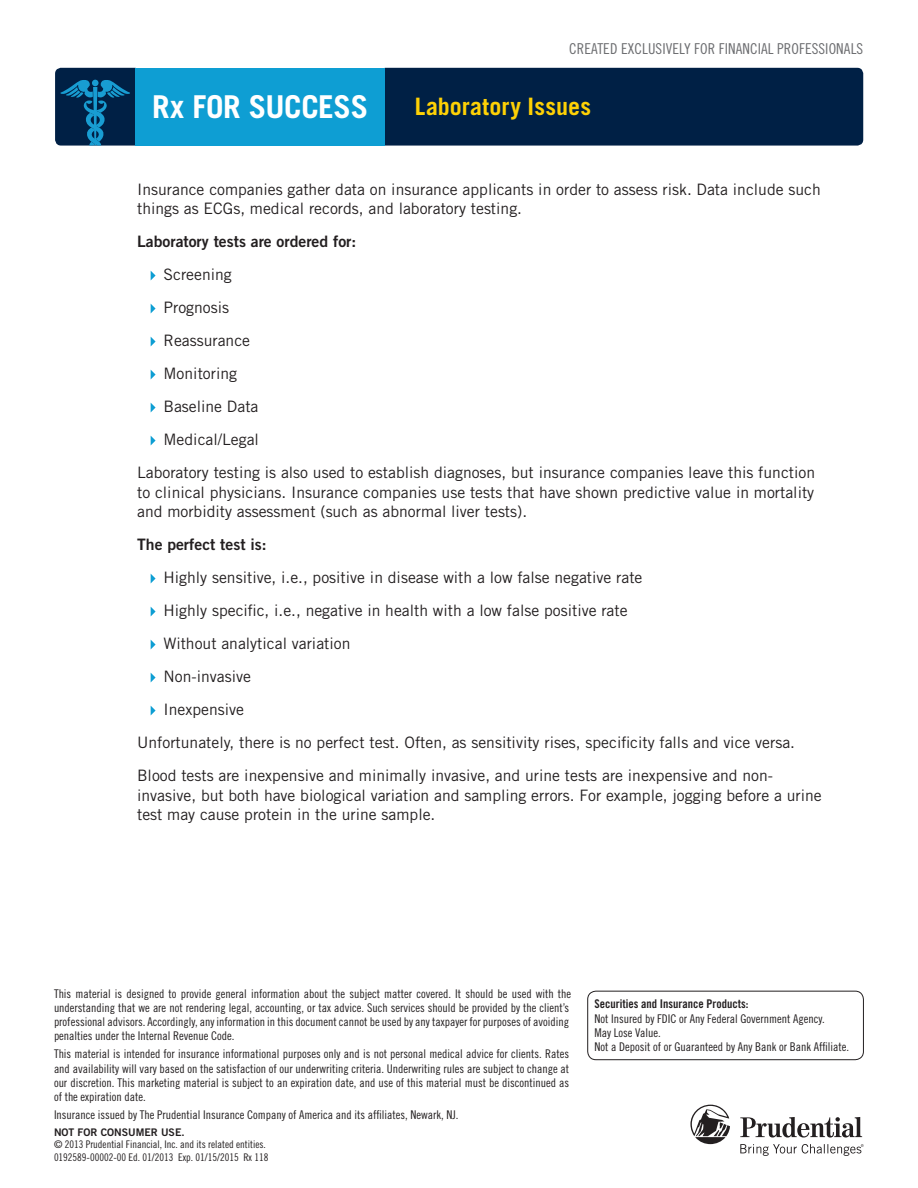
<style>
.page{position:relative;width:918px;height:1188px;background:#fff}
.page>*{position:absolute;margin:0;border:0;box-sizing:border-box;transform-origin:0 0}
.t1{font:700 31.5px "Trade Gothic LT Std";letter-spacing:-.01em;color:#fff}
.t2{font:700 24px "Trade Gothic LT Std";letter-spacing:.005em;color:#fed105}
.t3{font:15.75px/19.5px "Trade Gothic LT Std";color:#231f20}
.t4{font:15.75px "Trade Gothic LT Std Bd 2";color:#231f20}
.t5{font:15px "Trade Gothic LT Std Cn 18";letter-spacing:.005em;color:#6c6d70}
.t6{font:12px/14.2px "Trade Gothic LT Std Cn 18";color:#231f20}
.t7{font:12px "Trade Gothic LT Std Bd Cn 20";color:#231f20}
.t8{font:10.5px/12.6px "Trade Gothic LT Std Cn 18";color:#231f20}
.t9{font:10.5px "Trade Gothic LT Std Bd 2";color:#231f20}
</style>
<div class="page">
<svg style="left:151px;top:271px;width:5px;height:9px"></svg>
<svg style="left:151px;top:304px;width:5px;height:9px"></svg>
<svg style="left:151px;top:337px;width:5px;height:9px"></svg>
<svg style="left:151px;top:370px;width:5px;height:9px"></svg>
<svg style="left:151px;top:403px;width:5px;height:9px"></svg>
<svg style="left:151px;top:436px;width:5px;height:9px"></svg>
<svg style="left:151px;top:574px;width:5px;height:9px"></svg>
<svg style="left:151px;top:607px;width:5px;height:9px"></svg>
<svg style="left:151px;top:640px;width:5px;height:9px"></svg>
<svg style="left:151px;top:673px;width:5px;height:9px"></svg>
<svg style="left:151px;top:706px;width:5px;height:9px"></svg>
<svg style="left:55px;top:68px;width:81px;height:78px"></svg>
<div style="left:385px;top:68px;width:478px;height:78px;background:#002045"></div>
<div style="left:136px;top:68px;width:249px;height:78px;background:#0e9ed3"></div>
<svg style="left:690px;top:1105px;width:174px;height:51px"></svg>
<div style="left:588px;top:991px;width:276px;height:69px;border:1px solid #231f20;border-radius:8px"></div>
<p class="t5" style="left:569px;top:44px;width:296px">CREATED EXCLUSIVELY FOR FINANCIAL PROFESSIONALS</p>
<h1 class="t1" style="left:152px;top:89px;width:218px">Rx FOR SUCCESS</h1>
<h2 class="t2" style="left:415px;top:93px;width:178px">Laboratory Issues</h2>
<p class="t3" style="left:137px;top:181px;width:685px">Insurance companies gather data on insurance applicants in order to assess risk. Data include such things as ECGs, medical records, and laboratory testing.</p>
<p class="t4" style="left:137px;top:233px;width:221px">Laboratory tests are ordered for:</p>
<p class="t3" style="left:164px;top:267px;width:70px">Screening</p>
<p class="t3" style="left:164px;top:300px;width:67px">Prognosis</p>
<p class="t3" style="left:164px;top:333px;width:88px">Reassurance</p>
<p class="t3" style="left:164px;top:366px;width:75px">Monitoring</p>
<p class="t3" style="left:164px;top:399px;width:96px">Baseline Data</p>
<p class="t3" style="left:164px;top:432px;width:97px">Medical/Legal</p>
<p class="t3" style="left:137px;top:465px;width:680px">Laboratory testing is also used to establish diagnoses, but insurance companies leave this function</p>
<p class="t3" style="left:137px;top:484px;width:679px">to clinical physicians. Insurance companies use tests that have shown predictive value in mortality and morbidity assessment (such as abnormal liver tests).</p>
<p class="t4" style="left:137px;top:536px;width:131px">The perfect test is:</p>
<p class="t3" style="left:164px;top:570px;width:480px">Highly sensitive, i.e., positive in disease with a low false negative rate</p>
<p class="t3" style="left:164px;top:603px;width:466px">Highly specific, i.e., negative in health with a low false positive rate</p>
<p class="t3" style="left:164px;top:636px;width:188px">Without analytical variation</p>
<p class="t3" style="left:164px;top:669px;width:89px">Non-invasive</p>
<p class="t3" style="left:164px;top:702px;width:82px">Inexpensive</p>
<p class="t3" style="left:137px;top:735px;width:659px">Unfortunately, there is no perfect test. Often, as sensitivity rises, specificity falls and vice versa.</p>
<p class="t3" style="left:137px;top:768px;width:638px">Blood tests are inexpensive and minimally invasive, and urine tests are inexpensive and non-</p>
<p class="t3" style="left:137px;top:787px;width:686px">invasive, but both have biological variation and sampling errors. For example, jogging before a urine test may cause protein in the urine sample.</p>
<p class="t6" style="left:54px;top:987px;width:519px">This material is designed to provide general information about the subject matter covered. It should be used with the understanding that we are not rendering legal, accounting, or tax advice. Such services should be provided by the client’s professional advisors. Accordingly, any information in this document cannot be used by any taxpayer for purposes of avoiding penalties under the Internal Revenue Code.</p>
<p class="t6" style="left:54px;top:1048px;width:517px;text-align:justify">This material is intended for insurance informational purposes only and is not personal medical advice for clients. Rates and availability will vary based on the satisfaction of our underwriting criteria. Underwriting rules are subject to change at our discretion. This marketing material is subject to an expiration date, and use of this material must be discontinued as of the expiration date.</p>
<p class="t6" style="left:54px;top:1108px;width:406px">Insurance issued by The Prudential Insurance Company of America and its affiliates, Newark, NJ.</p>
<p class="t9" style="left:54px;top:1126px;width:132px">NOT FOR CONSUMER USE.</p>
<p class="t8" style="left:54px;top:1139px;width:216px">© 2013 Prudential Financial, Inc. and its related entities.<br>0192589-00002-00 Ed. 01/2013 Exp. 01/15/2015 Rx 118</p>
<p class="t7" style="left:595px;top:997px;width:155px">Securities and Insurance Products:</p>
<p class="t6" style="left:595px;top:1012px;width:256px">Not Insured by FDIC or Any Federal Government Agency.<br>May Lose Value.<br>Not a Deposit of or Guaranteed by Any Bank or Bank Affiliate.</p>
</div>
